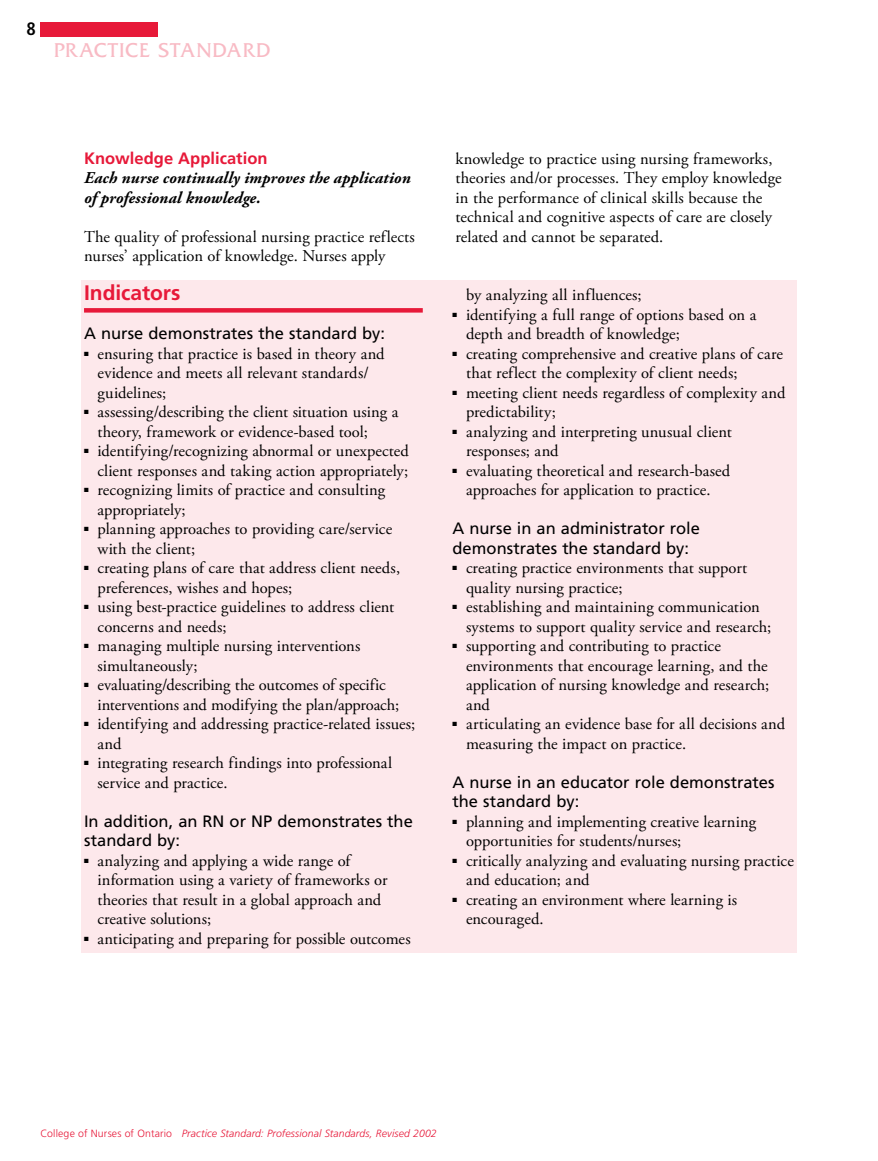
<style>
.page{position:relative;width:878px;height:1161px;background:#fff}
.page>*{position:absolute;margin:0;border:0;box-sizing:border-box;transform-origin:0 0}
.t1{font:21px "Friz Quadrata Std";letter-spacing:.045em;color:#f8bac4}
.t2{font:700 21px "Frutiger LT Std";letter-spacing:-.005em;color:#e71939}
.t3{font:700 condensed 18px "Frutiger LT Std";color:#000}
.t4{font:16.5px/19.5px "Adobe Garamond Pro";letter-spacing:.005em;color:#000}
.t5{font:16.5px/19.5px "Frutiger LT Std";color:#000}
.t6{font:italic 700 16.5px/19.5px "Adobe Garamond Pro";letter-spacing:.005em;color:#000}
.t7{font:700 16.5px "Frutiger LT Std";color:#e71939}
.t8{font:italic 300 10.5px "Frutiger LT Std";letter-spacing:.01em;color:#e71939}
.s1{font-style:normal}
</style>
<div class="page">
<div style="left:40px;top:22px;width:118px;height:15px;background:#e71939"></div>
<div style="left:81px;top:280px;width:715px;height:673px;background:#fde8eb"></div>
<div style="left:84px;top:308px;width:339px;height:5px;background:#e71939"></div>
<p class="t3" style="left:27px;top:18px;width:11px">8</p>
<p class="t1" style="left:54px;top:39px;width:218px">PRACTICE STANDARD</p>
<p class="t7" style="left:84px;top:148px;width:185px">Knowledge Application</p>
<p class="t6" style="left:84px;top:168px;width:328px">Each nurse continually improves the application of professional knowledge.</p>
<p class="t4" style="left:84px;top:227px;width:332px">The quality of professional nursing practice reflects nurses’ application of knowledge. Nurses apply</p>
<p class="t2" style="left:84px;top:280px;width:98px">Indicators</p>
<p class="t5" style="left:84px;top:324px;width:302px">A nurse demonstrates the standard by:</p>
<p class="t4" style="left:97px;top:344px;width:288px;text-indent:-13px">■ ensuring that practice is based in theory and evidence and meets all relevant standards/ guidelines;</p>
<p class="t4" style="left:97px;top:403px;width:302px;text-indent:-13px">■ assessing/describing the client situation using a theory, framework or evidence-based tool;</p>
<p class="t4" style="left:84px;top:442px;width:326px;text-align:right">■ identifying/recognizing abnormal or unexpected client responses and taking action appropriately;</p>
<p class="t4" style="left:97px;top:481px;width:289px;text-indent:-13px">■ recognizing limits of practice and consulting appropriately;</p>
<p class="t4" style="left:97px;top:520px;width:296px;text-indent:-13px">■ planning approaches to providing care/service with the client;</p>
<p class="t4" style="left:97px;top:559px;width:304px;text-indent:-13px">■ creating plans of care that address client needs, preferences, wishes and hopes;</p>
<p class="t4" style="left:97px;top:598px;width:298px;text-indent:-13px">■ using best-practice guidelines to address client concerns and needs;</p>
<p class="t4" style="left:97px;top:637px;width:264px;text-indent:-13px">■ managing multiple nursing interventions simultaneously;</p>
<p class="t4" style="left:97px;top:676px;width:303px;text-indent:-13px">■ evaluating/describing the outcomes of specific interventions and modifying the plan/approach;</p>
<p class="t4" style="left:97px;top:715px;width:319px;text-indent:-13px">■ identifying and addressing practice-related issues; and</p>
<p class="t4" style="left:97px;top:754px;width:296px;text-indent:-13px">■ integrating research findings into professional service and practice.</p>
<p class="t5" style="left:84px;top:811px;width:330px">In addition, an RN or NP demonstrates the standard by:</p>
<p class="t4" style="left:97px;top:851px;width:291px;text-indent:-13px">■ analyzing and applying a wide range of information using a variety of frameworks or theories that result in a global approach and creative solutions;</p>
<p class="t4" style="left:84px;top:929px;width:328px">■ anticipating and preparing for possible outcomes</p>
<p class="t4" style="left:455px;top:149px;width:328px">knowledge to practice using nursing frameworks, theories and/or processes. They employ knowledge in the performance of clinical skills because the technical and cognitive aspects of care are closely related and cannot be separated.</p>
<p class="t4" style="left:466px;top:286px;width:177px">by analyzing all influences;</p>
<p class="t4" style="left:466px;top:305px;width:292px;text-indent:-13px">■ identifying a full range of options based on a depth and breadth of knowledge;</p>
<p class="t4" style="left:466px;top:344px;width:319px;text-indent:-13px">■ creating comprehensive and creative plans of care that reflect the complexity of client needs;</p>
<p class="t4" style="left:466px;top:383px;width:321px;text-indent:-13px">■ meeting client needs regardless of complexity and predictability;</p>
<p class="t4" style="left:466px;top:422px;width:267px;text-indent:-13px">■ analyzing and interpreting unusual client responses; and</p>
<p class="t4" style="left:452px;top:461px;width:279px;text-align:center">■ evaluating theoretical and research-based approaches for application to practice.</p>
<p class="t5" style="left:452px;top:519px;width:249px">A nurse in an administrator role demonstrates the standard by:</p>
<p class="t4" style="left:466px;top:559px;width:283px;text-indent:-13px">■ creating practice environments that support quality nursing practice;</p>
<p class="t4" style="left:466px;top:598px;width:307px;text-indent:-13px">■ establishing and maintaining communication systems to support quality service and research;</p>
<p class="t4" style="left:466px;top:637px;width:305px;text-indent:-13px">■ supporting and contributing to practice environments that encourage learning, and the application of nursing knowledge and research; and</p>
<p class="t4" style="left:466px;top:715px;width:321px;text-indent:-13px">■ articulating an evidence base for all decisions and measuring the impact on practice.</p>
<p class="t5" style="left:452px;top:772px;width:324px">A nurse in an educator role demonstrates the standard by:</p>
<p class="t4" style="left:466px;top:812px;width:292px;text-indent:-13px">■ planning and implementing creative learning opportunities for students/nurses;</p>
<p class="t4" style="left:466px;top:851px;width:329px;text-indent:-13px">■ critically analyzing and evaluating nursing practice and education; and</p>
<p class="t4" style="left:466px;top:890px;width:273px;text-indent:-13px">■ creating an environment where learning is encouraged.</p>
<p class="t8" style="left:40px;top:1128px;width:398px"><span class="s1">College of Nurses of Ontario</span> Practice Standard: Professional Standards, Revised 2002</p>
</div>
